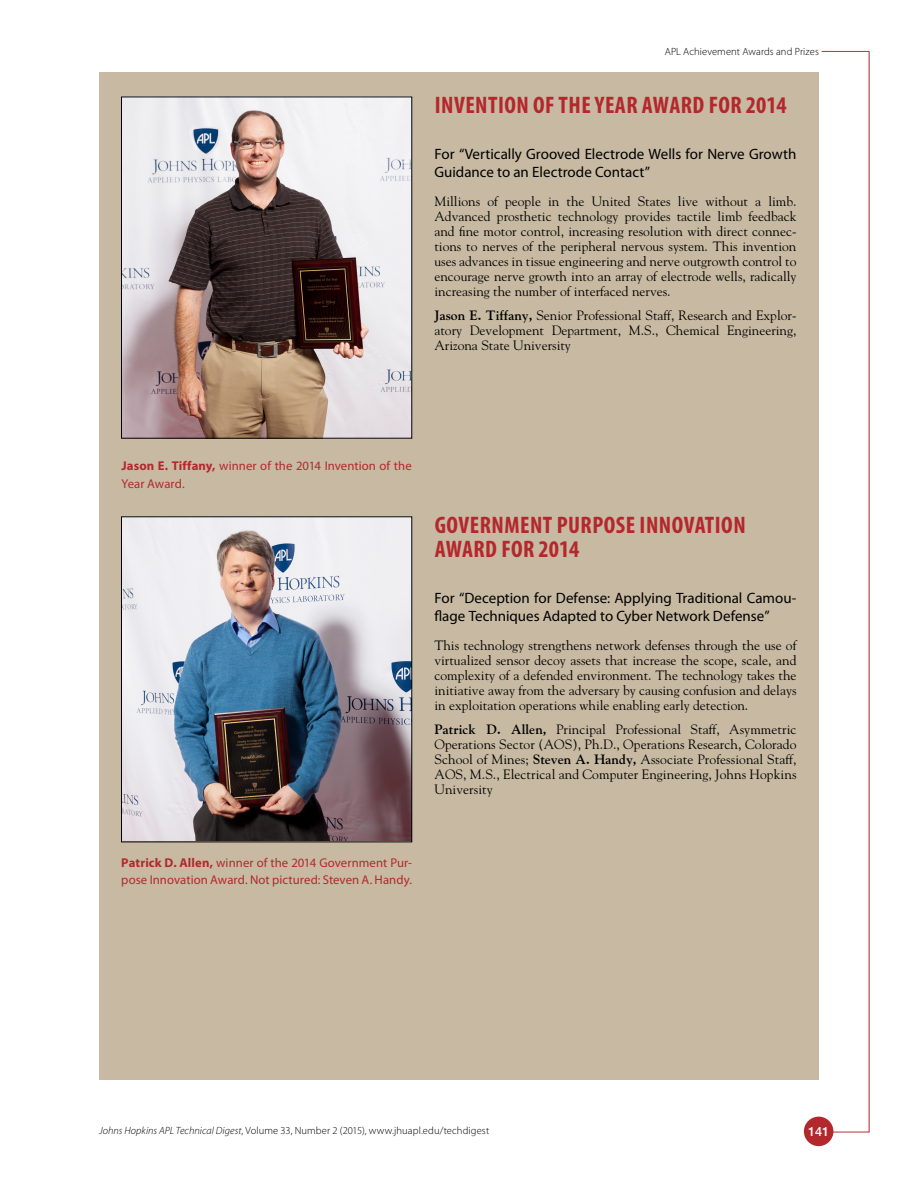
<style>
.page{position:relative;width:918px;height:1188px;background:#fff}
.page>*{position:absolute;margin:0;border:0;box-sizing:border-box;transform-origin:0 0}
.Award_H1{font:700 condensed 24px/24px "Myriad Pro";letter-spacing:.02em;color:#b3282d}
.Award_Name{font:15px/18px "Myriad Pro";color:#000}
.Awards_Bio-AuthorInf{font:13.5px/15px "Hopkins Goudy";color:#000;text-align:justify}
.FigCaption{font:12.75px/17.2px "Myriad Pro";letter-spacing:.005em;color:#b3282d}
.t1{font:500 12.75px "Helvetica Neue LT Std";color:#fff}
.Footer-FlushLeft{font:300 10.5px "Myriad Pro";letter-spacing:.01em;color:#000}
.s1{font-weight:700}
.s2{font-style:italic}
</style>
<div class="page">
<hr style="left:817px;top:1132px;width:52px;height:1px;background:#b3282d">
<hr style="left:869px;top:51px;width:1px;height:1081px;background:#b3282d">
<hr style="left:822px;top:51px;width:47px;height:1px;background:#b3282d">
<div style="left:804px;top:1117px;width:29px;height:29px;background:#b3282d;border-radius:50%"></div>
<div style="left:99px;top:72px;width:720px;height:1008px;background:#c8baa2"></div>
<img style="left:123px;top:99px;width:287px;height:337px">
<img style="left:123px;top:519px;width:287px;height:321px">
<div style="left:121px;top:517px;width:291px;height:325px;border:1px solid #000"></div>
<p class="Footer-FlushLeft" style="left:665px;top:45px;width:156px">APL Achievement Awards and Prizes</p>
<p class="Award_H1" style="left:435px;top:92px;width:354px">INVENTION OF THE YEAR AWARD FOR 2014</p>
<p class="Award_Name" style="left:434px;top:145px;width:364px">For “Vertically Grooved Electrode Wells for Nerve Growth<br>Guidance to an Electrode Contact”</p>
<p class="Awards_Bio-AuthorInf" style="left:434px;top:193px;width:364px">Millions of people in the United States live without a limb.<br>Advanced prosthetic technology provides tactile limb feedback and fine motor control, increasing resolution with direct connec&shy;tions to nerves of the peripheral nervous system. This invention uses advances in tissue engineering and nerve outgrowth control to encourage nerve growth into an array of electrode wells, radically increasing the number of interfaced nerves.</p>
<p class="Awards_Bio-AuthorInf" style="left:434px;top:307px;width:364px"><span class="s1">Jason E. Tiffany,</span> Senior Professional Staff, Research and Explor&shy;atory Development Department, M.S., Chemical Engineering, Arizona State University</p>
<p class="FigCaption" style="left:122px;top:457px;width:292px"><span class="s1">Jason E. Tiffany,</span> winner of the 2014 Invention of the<br>Year Award.</p>
<p class="Award_H1" style="left:435px;top:512px;width:313px">GOVERNMENT PURPOSE INNOVATION<br>AWARD FOR 2014</p>
<p class="Award_Name" style="left:434px;top:589px;width:364px">For “Deception for Defense: Applying Traditional Camou&shy;flage Techniques Adapted to Cyber Network Defense”</p>
<p class="Awards_Bio-AuthorInf" style="left:434px;top:637px;width:364px">This technology strengthens network defenses through the use of virtualized sensor decoy assets that increase the scope, scale, and complexity of a defended environment. The technology takes the initiative away from the adversary by causing confusion and delays in exploitation operations while enabling early detection.</p>
<p class="Awards_Bio-AuthorInf" style="left:434px;top:721px;width:364px"><span class="s1">Patrick D. Allen,</span> Principal Professional Staff, Asymmetric Operations Sector (AOS), Ph.D., Operations Research, Colorado School of Mines; <span class="s1">Steven A. Handy,</span> Associate Professional Staff, AOS, M.S., Electrical and Computer Engineering, Johns Hopkins University</p>
<p class="FigCaption" style="left:121px;top:854px;width:292px"><span class="s1">Patrick D. Allen,</span> winner of the 2014 Government Pur&shy;pose Innovation Award. Not pictured: Steven A. Handy.</p>
<p class="Footer-FlushLeft" style="left:99px;top:1124px;width:392px"><span class="s2">Johns Hopkins APL Technical Digest</span>, Volume 33, Number 2 (2015), www.jhuapl.edu/techdigest</p>
<p class="t1" style="left:808px;top:1124px;width:23px">141</p>
</div>
